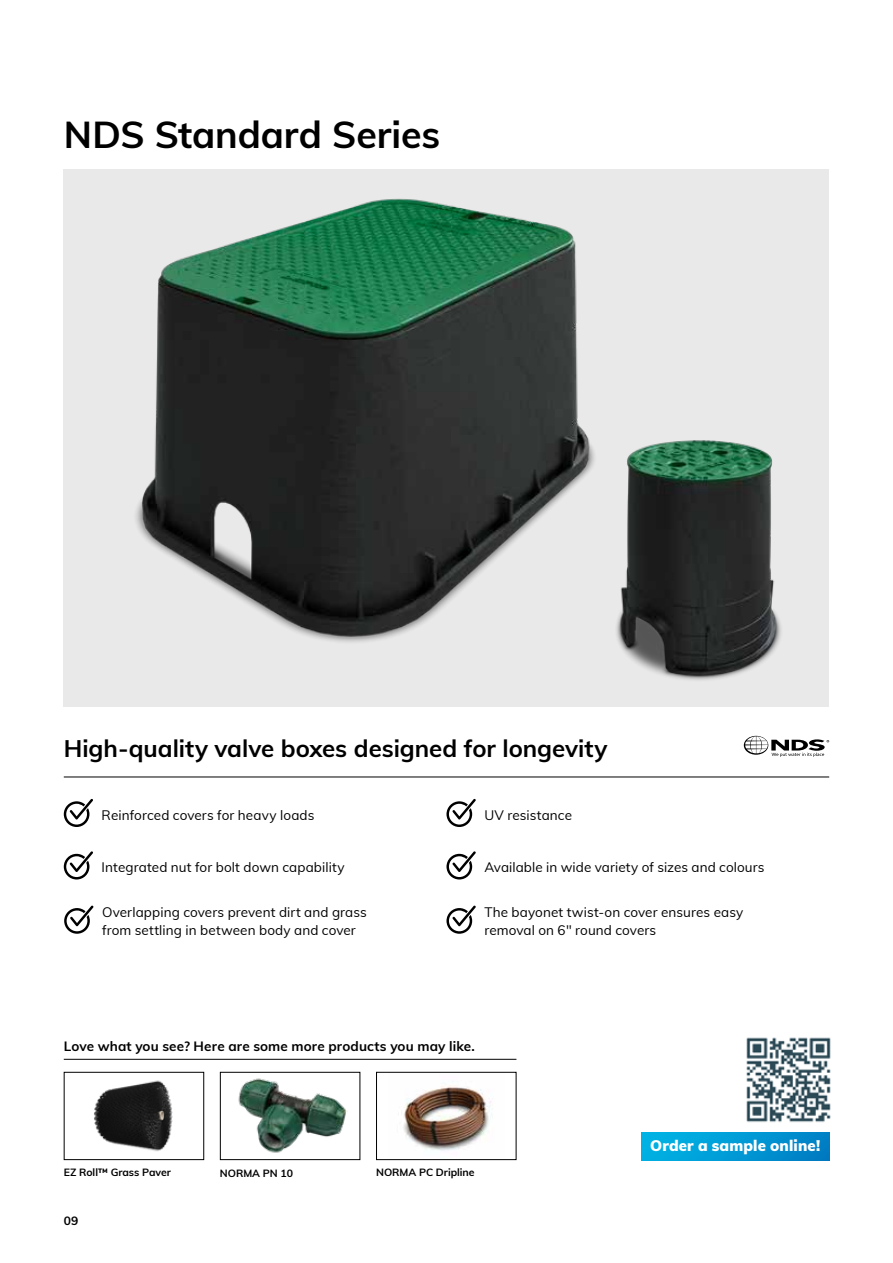
<style>
.page{position:relative;width:893px;height:1263px;background:#fff}
.page>*{position:absolute;margin:0;border:0;box-sizing:border-box;transform-origin:0 0}
.t1{font:700 37.5px "Muli";letter-spacing:-.005em;color:#000}
.t2{font:700 24px "Muli";color:#000}
.t3{font:900 15px "Muli";letter-spacing:.01em;color:#fff}
.t4{font:13.5px/18px "Muli";letter-spacing:.01em;color:#000}
.t5{font:700 13.5px "Muli";letter-spacing:.01em;color:#000}
.t6{font:700 12px "Muli";color:#000}
.t7{font:700 10.5px "Muli";letter-spacing:-.005em;color:#000}
</style>
<div class="page">
<svg style="left:64px;top:799px;width:29px;height:28px"></svg>
<svg style="left:446px;top:799px;width:30px;height:28px"></svg>
<svg style="left:64px;top:905px;width:29px;height:29px"></svg>
<svg style="left:446px;top:905px;width:30px;height:29px"></svg>
<svg style="left:64px;top:851px;width:29px;height:28px"></svg>
<svg style="left:446px;top:851px;width:30px;height:28px"></svg>
<div style="left:64px;top:169px;width:765px;height:538px;background:#e9e9e9"></div>
<img style="left:135px;top:198px;width:454px;height:444px">
<hr style="left:64px;top:777px;width:765px;height:1px;background:#000">
<svg style="left:744px;top:736px;width:85px;height:21px"></svg>
<div style="left:641px;top:1132px;width:188px;height:28px;background:linear-gradient(to right,#00b5e6,#007fc5)"></div>
<img style="left:589px;top:440px;width:192px;height:240px">
<hr style="left:64px;top:1059px;width:452px;height:1px;background:#000">
<svg style="left:63px;top:1071px;width:141px;height:89px"></svg>
<svg style="left:220px;top:1071px;width:141px;height:89px"></svg>
<svg style="left:376px;top:1071px;width:141px;height:89px"></svg>
<img style="left:746px;top:1037px;width:85px;height:86px">
<h1 class="t1" style="left:64px;top:107px;width:378px">NDS Standard Series</h1>
<h2 class="t2" style="left:64px;top:731px;width:545px">High-quality valve boxes designed for longevity</h2>
<p class="t4" style="left:102px;top:805px;width:214px">Reinforced covers for heavy loads</p>
<p class="t4" style="left:484px;top:805px;width:89px">UV resistance</p>
<p class="t4" style="left:102px;top:858px;width:245px">Integrated nut for bolt down capability</p>
<p class="t4" style="left:484px;top:858px;width:282px">Available in wide variety of sizes and colours</p>
<p class="t4" style="left:102px;top:903px;width:266px">Overlapping covers prevent dirt and grass from settling in between body and cover</p>
<p class="t4" style="left:484px;top:903px;width:261px">The bayonet twist-on cover ensures easy removal on 6" round covers</p>
<p class="t5" style="left:64px;top:1036px;width:412px">Love what you see? Here are some more products you may like.</p>
<p class="t7" style="left:64px;top:1164px;width:109px">EZ Roll™ Grass Paver</p>
<p class="t7" style="left:220px;top:1165px;width:75px">NORMA PN 10</p>
<p class="t7" style="left:376px;top:1164px;width:100px">NORMA PC Dripline</p>
<p class="t6" style="left:64px;top:1211px;width:16px">09</p>
<p class="t3" style="left:650px;top:1134px;width:172px">Order a sample online!</p>
</div>
